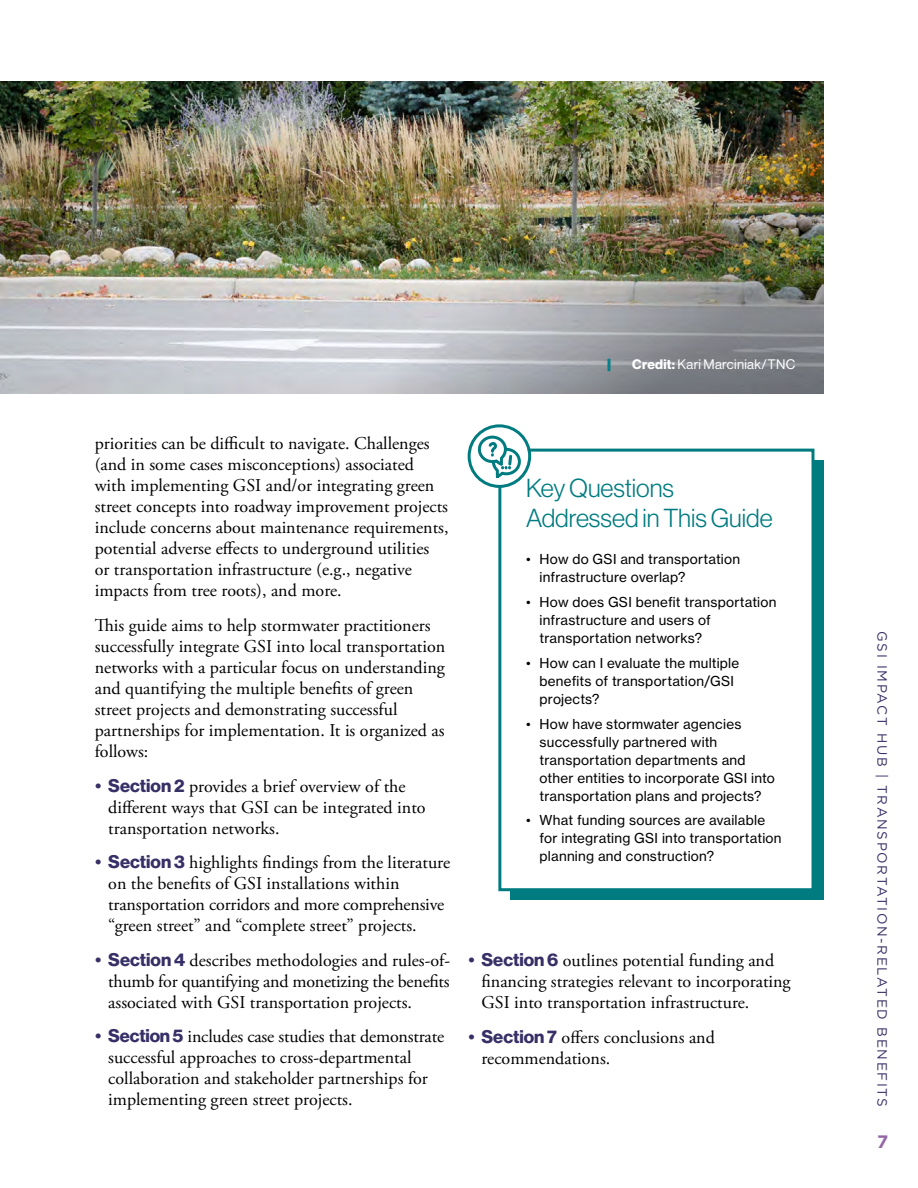
<style>
.page{position:relative;width:918px;height:1188px;background:#fff}
.page>*{position:absolute;margin:0;border:0;box-sizing:border-box;transform-origin:0 0}
.t1{font:25.5px/30px "N Haas Grotesk DS Pro 45 Lt";color:#007c81}
.t2{font:18px/21px "Adobe Garamond Pro";color:#000}
.t3{font:700 18px "Gotham";color:#9566a4}
.t4{font:13.5px/18px "N Haas Grotesk TX Pro 55 Rg";letter-spacing:.02em;color:#000}
.t5{font:13.5px "Gotham";letter-spacing:.12em;color:#373067}
.t6{font:13.5px "N Haas Grotesk DS Pro 55 Rg";letter-spacing:.02em;color:#fff}
.s1{font-family:"N Haas Grotesk DS Pro 75 Bd"}
.s2{color:#373067}
.s3{font-family:"N Haas Grotesk DS Pro 75 Bd";color:#373067}
</style>
<div class="page">
<div style="left:510px;top:461px;width:314px;height:439px;background:#007c81"></div>
<div style="left:498px;top:449px;width:316px;height:442px;background:#fff;border:3px solid #007c81"></div>
<svg style="left:469px;top:426px;width:61px;height:60px"></svg>
<div style="left:468px;top:424px;width:63px;height:64px;border:3px solid #007c81;border-radius:50%"></div>
<svg style="left:476px;top:434px;width:46px;height:47px"></svg>
<img style="left:0;top:81px;width:60px;height:312px">
<img style="left:60px;top:81px;width:764px;height:312px">
<svg style="left:608px;top:359px;width:2px;height:12px"></svg>
<p class="t6" style="left:632px;top:357px;width:165px"><span class="s1">Credit:</span> Kari Marciniak/TNC</p>
<p class="t2" style="left:95px;top:434px;width:355px">priorities can be difficult to navigate. Challenges (and in some cases misconceptions) associated with implementing GSI and/or integrating green street concepts into roadway improvement projects include concerns about maintenance requirements, potential adverse effects to underground utilities<br>or transportation infrastructure (e.g., negative impacts from tree roots), and more.</p>
<p class="t2" style="left:95px;top:615px;width:352px">This guide aims to help stormwater practitioners successfully integrate GSI into local transportation networks with a particular focus on understanding and quantifying the multiple benefits of green street projects and demonstrating successful partnerships for implementation. It is organized as follows:</p>
<p class="t2" style="left:108px;top:776px;width:319px;text-indent:-14px"><span class="s2">•</span> <span class="s3">Section 2</span> provides a brief overview of the different ways that GSI can be integrated into transportation networks.</p>
<p class="t2" style="left:108px;top:852px;width:343px;text-indent:-14px"><span class="s2">•</span> <span class="s3">Section 3</span> highlights findings from the literature on the benefits of GSI installations within transportation corridors and more comprehensive “green street” and “complete street” projects.</p>
<p class="t2" style="left:108px;top:950px;width:344px;text-align:justify;text-indent:-14px"><span class="s2">•</span> <span class="s3">Section 4</span> describes methodologies and rules-of&shy;thumb for quantifying and monetizing the benefits associated with GSI transportation projects.</p>
<p class="t2" style="left:108px;top:1027px;width:337px;text-indent:-14px"><span class="s2">•</span> <span class="s3">Section 5</span> includes case studies that demonstrate successful approaches to cross-departmental collaboration and stakeholder partnerships for implementing green street projects.</p>
<h1 class="t1" style="left:526px;top:473px;width:248px">Key Questions<br>Addressed in This Guide</h1>
<p class="t4" style="left:540px;top:550px;width:202px;text-indent:-14px">• How do GSI and transportation infrastructure overlap?</p>
<p class="t4" style="left:540px;top:593px;width:238px;text-indent:-14px">• How does GSI benefit transportation infrastructure and users of transportation networks?</p>
<p class="t4" style="left:540px;top:654px;width:201px;text-indent:-14px">• How can I evaluate the multiple benefits of transportation/GSI projects?</p>
<p class="t4" style="left:540px;top:715px;width:237px;text-indent:-14px">• How have stormwater agencies successfully partnered with transportation departments and other entities to incorporate GSI into transportation plans and projects?</p>
<p class="t4" style="left:540px;top:811px;width:244px;text-indent:-14px">• What funding sources are available for integrating GSI into transportation planning and construction?</p>
<p class="t2" style="left:482px;top:951px;width:311px;text-indent:-14px"><span class="s2">•</span> <span class="s3">Section 6</span> outlines potential funding and financing strategies relevant to incorporating<br>GSI into transportation infrastructure.</p>
<p class="t2" style="left:482px;top:1027px;width:235px;text-indent:-14px"><span class="s2">•</span> <span class="s3">Section 7</span> offers conclusions and recommendations.</p>
<p class="t5" style="left:891px;top:631px;width:477px;rotate:90deg">GSI IMPACT HUB | TRANSPORTATION-RELATED BENEFITS</p>
<p class="t3" style="left:877px;top:1130px;width:13px">7</p>
</div>
